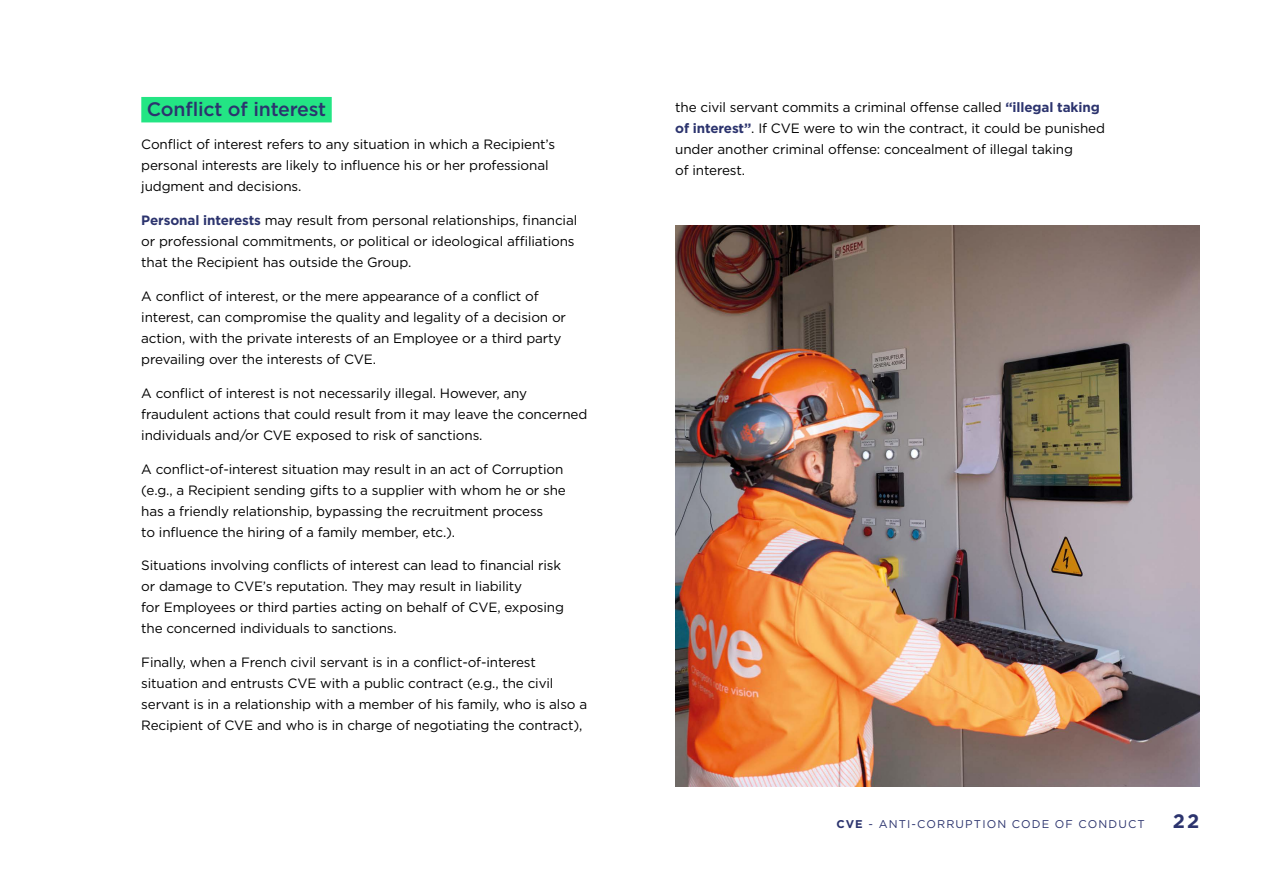
<style>
.page{position:relative;width:1263px;height:893px;background:#fff}
.page>*{position:absolute;margin:0;border:0;box-sizing:border-box;transform-origin:0 0}
.TexteCourant_justif{font:500 19.5px "Gotham";letter-spacing:-.01em;color:#2c346e}
.t1{font:700 19.5px "Gotham";color:#2c346e}
.TexteCourant_justif-2{font:13.5px/21px "Gotham";letter-spacing:-.01em;color:#000}
.t2{font:11.25px "Gotham";letter-spacing:.1em;color:#2c346e}
.s1{font-weight:700;color:#2c346e}
.s2{font-weight:700}
</style>
<div class="page">
<div style="left:141px;top:97px;width:191px;height:25px;background:#23e584"></div>
<img style="left:675px;top:225px;width:524px;height:562px">
<p class="TexteCourant_justif" style="left:147px;top:96px;width:181px">Conflict of interest</p>
<p class="TexteCourant_justif-2" style="left:141px;top:134px;width:415px">Conflict of interest refers to any situation in which a Recipient’s personal interests are likely to influence his or her professional judgment and decisions.</p>
<p class="TexteCourant_justif-2" style="left:141px;top:210px;width:437px"><span class="s1">Personal interests</span> may result from personal relationships, financial or professional commitments, or political or ideological affiliations that the Recipient has outside the Group.</p>
<p class="TexteCourant_justif-2" style="left:141px;top:285px;width:426px">A conflict of interest, or the mere appearance of a conflict of interest, can compromise the quality and legality of a decision or action, with the private interests of an Employee or a third party prevailing over the interests of CVE.</p>
<p class="TexteCourant_justif-2" style="left:141px;top:382px;width:447px">A conflict of interest is not necessarily illegal. However, any fraudulent actions that could result from it may leave the concerned individuals and/or CVE exposed to risk of sanctions.</p>
<p class="TexteCourant_justif-2" style="left:141px;top:458px;width:426px">A conflict-of-interest situation may result in an act of Corruption (e.g., a Recipient sending gifts to a supplier with whom he or she has a friendly relationship, bypassing the recruitment process<br>to influence the hiring of a family member, etc.).</p>
<p class="TexteCourant_justif-2" style="left:141px;top:555px;width:424px">Situations involving conflicts of interest can lead to financial risk or damage to CVE’s reputation. They may result in liability<br>for Employees or third parties acting on behalf of CVE, exposing the concerned individuals to sanctions.</p>
<p class="TexteCourant_justif-2" style="left:141px;top:651px;width:447px">Finally, when a French civil servant is in a conflict-of-interest situation and entrusts CVE with a public contract (e.g., the civil servant is in a relationship with a member of his family, who is also a Recipient of CVE and who is in charge of negotiating the contract),</p>
<p class="TexteCourant_justif-2" style="left:675px;top:96px;width:431px">the civil servant commits a criminal offense called <span class="s1">“illegal taking of interest”</span>. If CVE were to win the contract, it could be punished under another criminal offense: concealment of illegal taking<br>of interest.</p>
<p class="t2" style="left:836px;top:817px;width:310px"><span class="s2">CVE</span> - ANTI-CORRUPTION CODE OF CONDUCT</p>
<h1 class="t1" style="left:1173px;top:808px;width:28px">22</h1>
</div>
